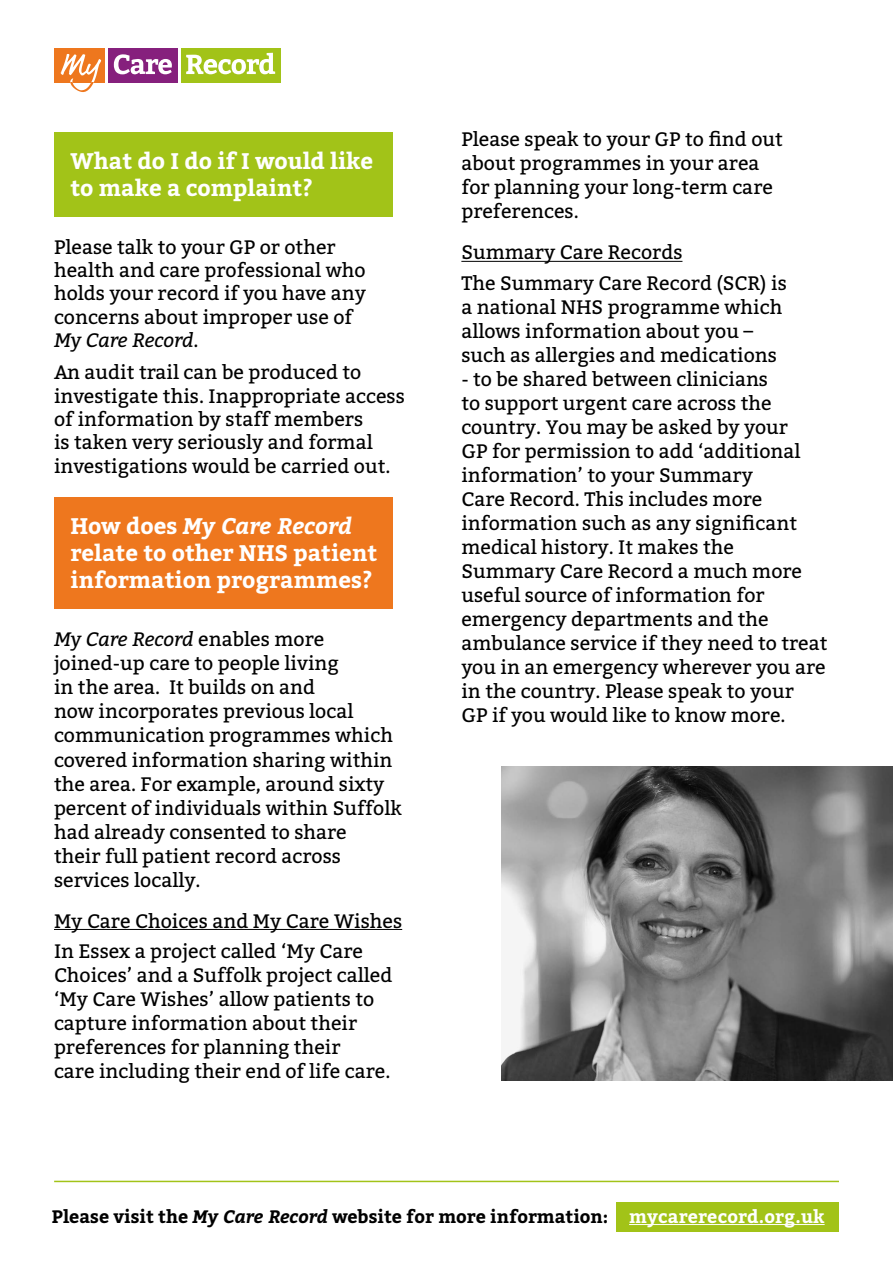
<style>
.page{position:relative;width:893px;height:1263px;background:#fff}
.page>*{position:absolute;margin:0;border:0;box-sizing:border-box;transform-origin:0 0}
.t1{font:700 22.5px/27px "Bitter";color:#fff}
.t2{font:19.5px/24px "Bitter";color:#000}
.t3{font:700 18px "Bitter";color:#000}
.s1{font-style:italic}
.s2{color:#fff}
</style>
<div class="page">
<div style="left:617px;top:1203px;width:222px;height:29px;background:#a2c318"></div>
<div style="left:54px;top:497px;width:339px;height:112px;background:#ee771e"></div>
<div style="left:54px;top:132px;width:339px;height:85px;background:#a2c318"></div>
<hr style="left:54px;top:929px;width:348px;height:1px;background:#000">
<img style="left:502px;top:766px;width:391px;height:314px">
<hr style="left:461px;top:261px;width:221px;height:1px;background:#000">
<hr style="left:629px;top:1224px;width:196px;height:1px;background:#fff">
<hr style="left:54px;top:1181px;width:785px;height:1px;background:#a2c318">
<div style="left:108px;top:48px;width:70px;height:35px;background:#86207d"></div>
<div style="left:181px;top:48px;width:100px;height:35px;background:#a2c318"></div>
<div style="left:54px;top:48px;width:51px;height:35px;background:#ee771e"></div>
<svg style="left:61px;top:53px;width:214px;height:39px"></svg>
<p class="t1" style="left:70px;top:147px;width:304px">What do I do if I would like to make a complaint?</p>
<p class="t2" style="left:54px;top:234px;width:314px;line-height:23.4px">Please talk to your GP or other health and care professional who holds your record if you have any concerns about improper use of<br><span class="s1">My Care Record</span>.</p>
<p class="t2" style="left:54px;top:360px;width:352px;line-height:23.4px">An audit trail can be produced to investigate this. Inappropriate access of information by staff members<br>is taken very seriously and formal investigations would be carried out.</p>
<p class="t1" style="left:70px;top:512px;width:308px">How does <span class="s1">My Care Record </span>relate to other NHS patient information programmes?</p>
<p class="t2" style="left:54px;top:627px;width:349px"><span class="s1">My Care Record</span> enables more joined-up care to people living<br>in the area. It builds on and<br>now incorporates previous local communication programmes which covered information sharing within the area. For example, around sixty percent of individuals within Suffolk had already consented to share<br>their full patient record across services locally.</p>
<p class="t2" style="left:54px;top:905px;width:350px;line-height:30.5px">My Care Choices and My Care Wishes<br>In Essex a project called ‘My Care</p>
<p class="t2" style="left:54px;top:962px;width:340px">Choices’ and a Suffolk project called ‘My Care Wishes’ allow patients to capture information about their preferences for planning their<br>care including their end of life care.</p>
<p class="t2" style="left:461px;top:127px;width:323px">Please speak to your GP to find out about programmes in your area for planning your long-term care preferences.</p>
<p class="t2" style="left:461px;top:237px;width:327px;line-height:30.5px">Summary Care Records<br>The Summary Care Record (SCR) is</p>
<p class="t2" style="left:461px;top:294px;width:323px">a national NHS programme which allows information about you – such as allergies and medications</p>
<p class="t2" style="left:461px;top:366px;width:368px">- to be shared between clinicians<br>to support urgent care across the country. You may be asked by your<br>GP for permission to add ‘additional information’ to your Summary<br>Care Record. This includes more information such as any significant medical history. It makes the Summary Care Record a much more useful source of information for emergency departments and the ambulance service if they need to treat you in an emergency wherever you are in the country. Please speak to your<br>GP if you would like to know more.</p>
<p class="t3" style="left:52px;top:1202px;width:774px">Please visit the <span class="s1">My Care Record</span> website for more information: <span class="s2">mycarerecord.org.uk</span></p>
</div>
